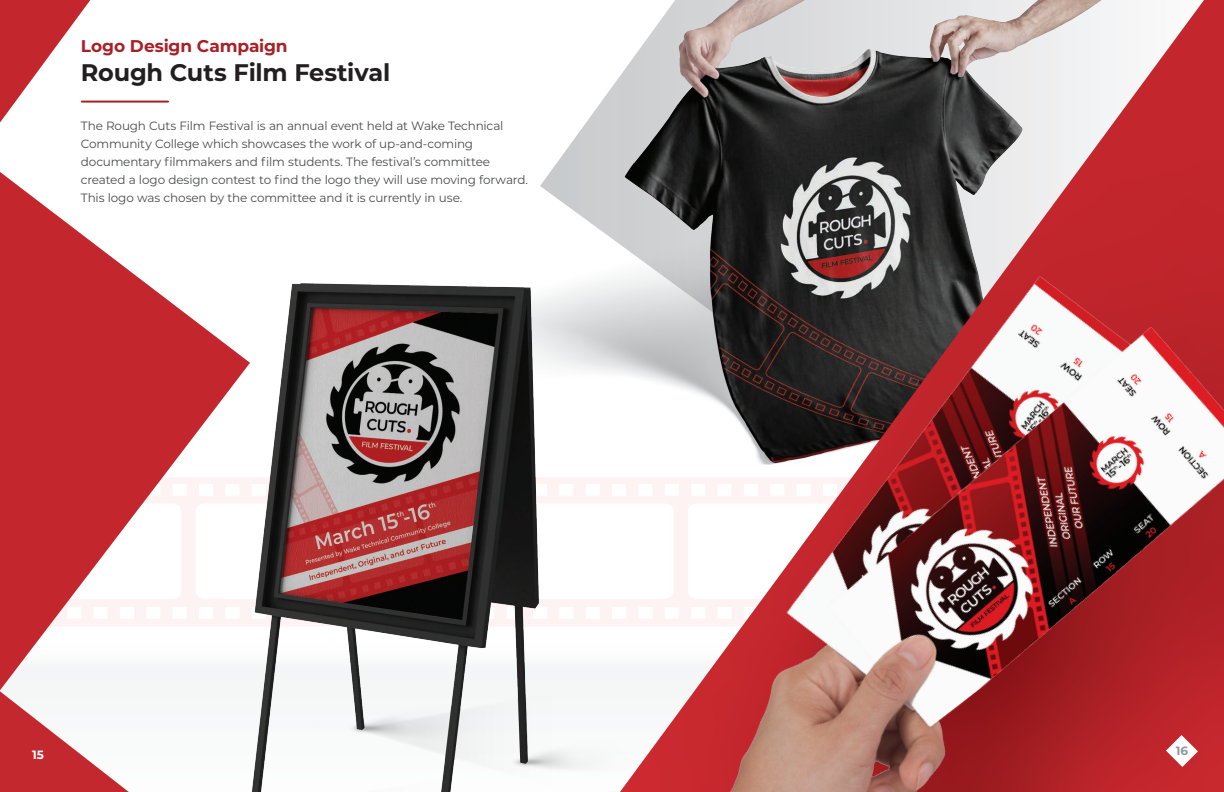
<style>
.page{position:relative;width:1224px;height:792px;background:#fff}
.page>*{position:absolute;margin:0;border:0;box-sizing:border-box;transform-origin:0 0}
.t1{font:700 24px "Montserrat";letter-spacing:-.01em;color:#231f20}
.t2{font:700 17px "Montserrat";letter-spacing:-.01em;color:#a82025}
.t3{font:12px/18px "Montserrat";letter-spacing:-.015em;color:#4b4c4d}
.t4{font:700 12px "Montserrat";color:#939598}
.t5{font:700 12px "Montserrat";color:#fff}
</style>
<div class="page">
<svg style="left:629px;top:0;width:595px;height:64px"></svg>
<svg style="left:0;top:0;width:90px;height:123px"></svg>
<img style="left:0;top:194px;width:502px;height:598px">
<img style="left:502px;top:64px;width:722px;height:728px">
<hr style="left:82px;top:101px;width:86px;height:2px;background:#a82025">
<svg style="left:0;top:691px;width:129px;height:101px"></svg>
<svg style="left:1166px;top:735px;width:32px;height:32px"></svg>
<p class="t2" style="left:81px;top:34px;width:208px">Logo Design Campaign</p>
<p class="t1" style="left:81px;top:56px;width:311px">Rough Cuts Film Festival</p>
<p class="t3" style="left:81px;top:116px;width:449px">The Rough Cuts Film Festival is an annual event held at Wake Technical Community College which showcases the work of up-and-coming documentary filmmakers and film students. The festival’s committee created a logo design contest to find the logo they will use moving forward.<br>This logo was chosen by the committee and it is currently in use.</p>
<p class="t5" style="left:32px;top:746px;width:13px">15</p>
<p class="t4" style="left:1176px;top:742px;width:14px">16</p>
</div>
